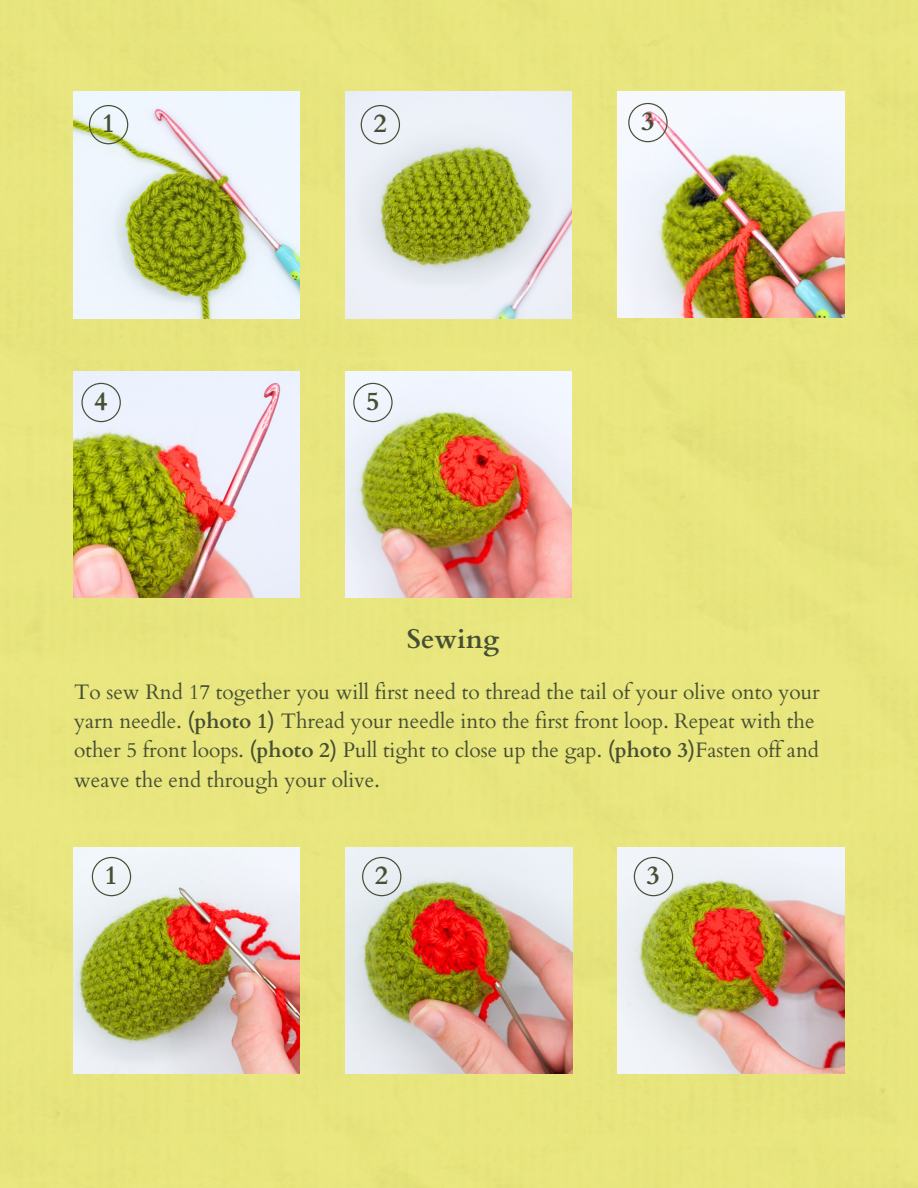
<style>
.page{position:relative;width:918px;height:1188px;background:#e8e67e}
.page>*{position:absolute;margin:0;border:0;box-sizing:border-box;transform-origin:0 0}
.t1{font:700 27px "Cardo";color:#464f33}
.t2{font:700 26.1px "Cardo";color:#464f33}
.t3{font:21px/29.2px "Cardo";color:#464f33}
.s1{font-weight:700}
</style>
<div class="page">
<img style="left:73px;top:92px;width:227px;height:226px">
<img style="left:346px;top:92px;width:226px;height:226px">
<img style="left:618px;top:91px;width:226px;height:227px">
<img style="left:73px;top:371px;width:227px;height:227px">
<img style="left:346px;top:371px;width:226px;height:227px">
<img style="left:73px;top:848px;width:227px;height:226px">
<img style="left:346px;top:848px;width:226px;height:226px">
<img style="left:618px;top:848px;width:226px;height:226px">
<svg style="left:92px;top:857px;width:39px;height:39px"></svg>
<svg style="left:362px;top:857px;width:39px;height:39px;background:#d9dee0"></svg>
<svg style="left:634px;top:857px;width:39px;height:39px"></svg>
<svg style="left:89px;top:105px;width:39px;height:39px"></svg>
<svg style="left:361px;top:105px;width:39px;height:39px;background:#dce0e5"></svg>
<svg style="left:628px;top:103px;width:40px;height:39px"></svg>
<svg style="left:81px;top:383px;width:40px;height:39px;background:#dce2ea"></svg>
<svg style="left:353px;top:383px;width:40px;height:39px"></svg>
<p class="t2" style="left:102px;top:106px;width:15px">1</p>
<p class="t2" style="left:373px;top:106px;width:15px">2</p>
<p class="t2" style="left:641px;top:104px;width:15px">3</p>
<p class="t2" style="left:94px;top:384px;width:15px">4</p>
<p class="t2" style="left:366px;top:384px;width:15px">5</p>
<p class="t1" style="left:407px;top:621px;width:94px">Sewing</p>
<p class="t3" style="left:74px;top:678px;width:747px">To sew Rnd 17 together you will first need to thread the tail of your olive onto your yarn needle. <span class="s1">(photo 1)</span> Thread your needle into the first front loop. Repeat with the other 5 front loops. <span class="s1">(photo 2)</span> Pull tight to close up the gap. <span class="s1">(photo 3)</span>Fasten off and weave the end through your olive.</p>
<p class="t2" style="left:105px;top:858px;width:15px">1</p>
<p class="t2" style="left:375px;top:858px;width:15px">2</p>
<p class="t2" style="left:647px;top:858px;width:15px">3</p>
</div>
